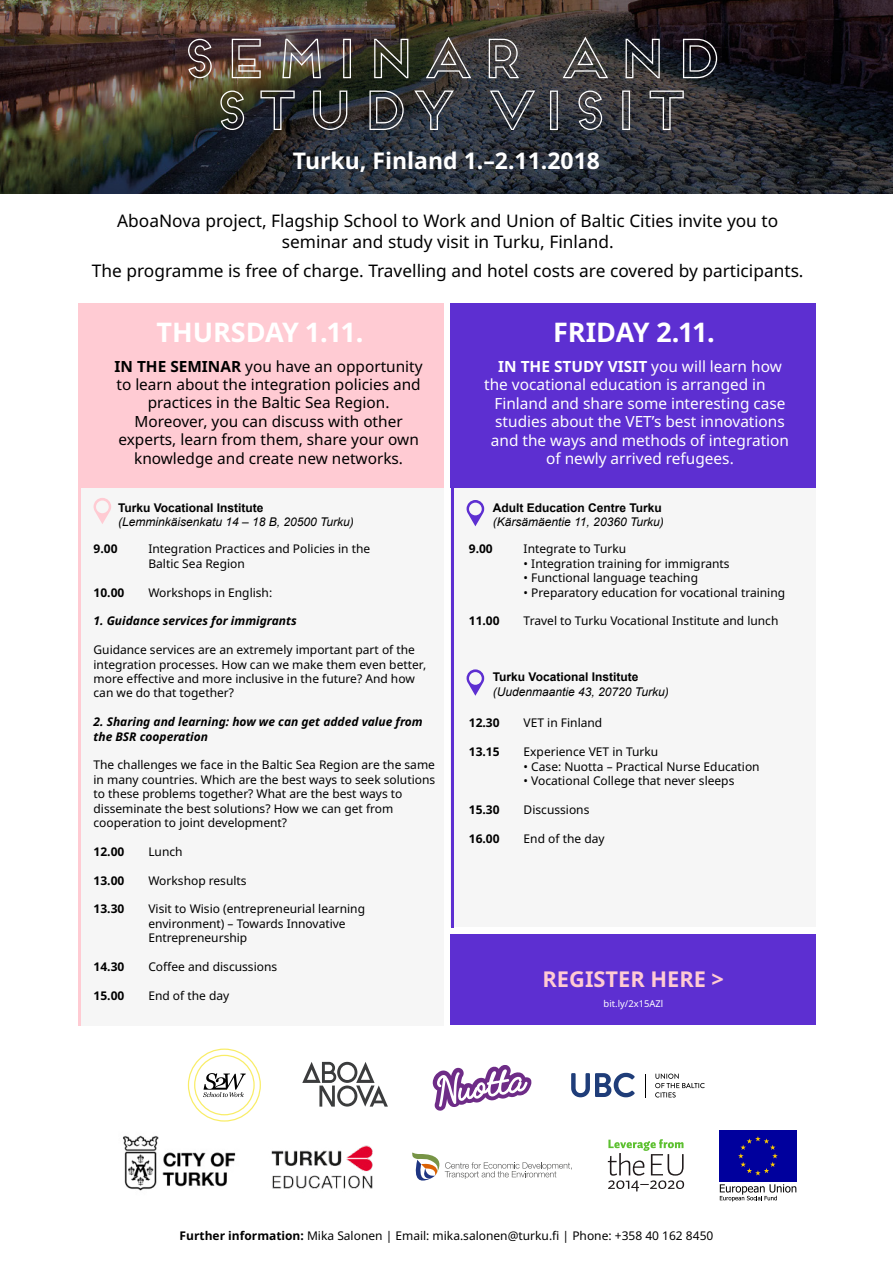
<style>
.page{position:relative;width:893px;height:1263px;background:#fff}
.page>*{position:absolute;margin:0;border:0;box-sizing:border-box;transform-origin:0 0}
.t1{font:52.65px/51.8px "Frontage Outline";color:#fff;text-align:center}
.t2{font:700 27px "Noto Sans";color:#fff}
.t3{font:700 22.95px "Noto Sans";color:#fff}
.t4{font:700 21.75px "Noto Sans";color:#ffcbd3}
.t5{font:17.25px/20.7px "Noto Sans";color:#000;text-align:center}
.t6{font:15.45px/18.5px "Noto Sans";color:#000;text-align:center}
.t7{font:15.45px/18.5px "Noto Sans";color:#fff}
.t8{font:12px/14.4px "Noto Sans";color:#000}
.t9{font:italic 700 12px/14.4px "Noto Sans";color:#000}
.t10{font:italic 12px "Arial";color:#000}
.t11{font:700 12px "Arial";color:#000}
.t12{font:700 12px "Noto Sans";color:#000}
.t13{font:9.3px "Noto Sans";color:#fff}
.s1{font-weight:700}
</style>
<div class="page">
<div style="left:451px;top:485px;width:365px;height:442px;background:#f6f6f6"></div>
<img style="left:0;top:0;width:893px;height:193px">
<div style="left:78px;top:303px;width:365px;height:185px;background:#ffcbd3"></div>
<div style="left:451px;top:303px;width:365px;height:185px;background:#5d2fd1"></div>
<div style="left:78px;top:488px;width:365px;height:538px;background:#f6f6f6"></div>
<svg style="left:302px;top:1062px;width:86px;height:44px"></svg>
<svg style="left:412px;top:1152px;width:160px;height:29px"></svg>
<div style="left:719px;top:1130px;width:77px;height:52px;background:#00009d"></div>
<svg style="left:738px;top:1136px;width:40px;height:39px"></svg>
<svg style="left:720px;top:1184px;width:76px;height:17px"></svg>
<svg style="left:608px;top:1139px;width:76px;height:52px"></svg>
<svg style="left:571px;top:1073px;width:64px;height:24px"></svg>
<svg style="left:655px;top:1073px;width:50px;height:24px"></svg>
<svg style="left:645px;top:1074px;width:1px;height:23px"></svg>
<svg style="left:433px;top:1065px;width:99px;height:46px"></svg>
<img style="left:123px;top:1121px;width:113px;height:70px">
<svg style="left:188px;top:1048px;width:73px;height:73px"></svg>
<img style="left:271px;top:1145px;width:102px;height:44px">
<div style="left:451px;top:934px;width:365px;height:91px;background:#5d2fd1"></div>
<hr style="left:78px;top:488px;width:3px;height:538px;background:#ffcbd3">
<hr style="left:451px;top:488px;width:2px;height:439px;background:#5d2fd1">
<svg style="left:467px;top:500px;width:17px;height:26px"></svg>
<svg style="left:467px;top:669px;width:17px;height:27px"></svg>
<svg style="left:94px;top:498px;width:17px;height:26px"></svg>
<h1 class="t1" style="left:176px;top:31px;width:546px">SEMINAR AND<br>STUDY VISIT</h1>
<h3 class="t3" style="left:293px;top:144px;width:309px">Turku, Finland 1.–2.11.2018</h3>
<h3 class="t5" style="left:117px;top:211px;width:662px">AboaNova project, Flagship School to Work and Union of Baltic Cities invite you to seminar and study visit in Turku, Finland.</h3>
<h3 class="t5" style="left:92px;top:261px;width:713px">The programme is free of charge. Travelling and hotel costs are covered by participants.</h3>
<h2 class="t2" style="left:156px;top:313px;width:208px">THURSDAY 1.11.</h2>
<h2 class="t2" style="left:553px;top:313px;width:163px">FRIDAY 2.11.</h2>
<p class="t6" style="left:115px;top:357px;width:310px"><span class="s1">IN THE SEMINAR</span> you have an opportunity to learn about the integration policies and practices in the Baltic Sea Region.<br>Moreover, you can discuss with other experts, learn from them, share your own knowledge and create new networks.</p>
<p class="t7" style="left:484px;top:357px;width:299px;text-indent:14px"><span class="s1">IN THE STUDY VISIT</span> you will learn how the vocational education is arranged in</p>
<p class="t7" style="left:491px;top:394px;width:300px;text-align:center">Finland and share some interesting case studies about the VET’s best innovations and the ways and methods of integration of newly arrived refugees.</p>
<p class="t11" style="left:118px;top:500px;width:147px">Turku Vocational Institute</p>
<p class="t10" style="left:118px;top:514px;width:237px">(Lemminkäisenkatu 14 – 18 B, 20500 Turku)</p>
<p class="t12" style="left:94px;top:540px;width:26px">9.00</p>
<p class="t8" style="left:148px;top:542px;width:223px">Integration Practices and Policies in the<br>Baltic Sea Region</p>
<p class="t12" style="left:94px;top:584px;width:32px">10.00</p>
<p class="t8" style="left:148px;top:585px;width:125px">Workshops in English:</p>
<p class="t9" style="left:94px;top:614px;width:205px">1. Guidance services for immigrants</p>
<p class="t8" style="left:94px;top:643px;width:334px">Guidance services are an extremely important part of the integration processes. How can we make them even better, more effective and more inclusive in the future? And how can we do that together?</p>
<p class="t9" style="left:94px;top:715px;width:331px">2. Sharing and learning: how we can get added value from the BSR cooperation</p>
<p class="t8" style="left:94px;top:758px;width:343px">The challenges we face in the Baltic Sea Region are the same in many countries. Which are the best ways to seek solutions to these problems together? What are the best ways to disseminate the best solutions? How we can get from cooperation to joint development?</p>
<p class="t12" style="left:94px;top:843px;width:32px">12.00</p>
<p class="t8" style="left:148px;top:844px;width:36px">Lunch</p>
<p class="t12" style="left:94px;top:872px;width:32px">13.00</p>
<p class="t8" style="left:148px;top:873px;width:100px">Workshop results</p>
<p class="t12" style="left:94px;top:900px;width:32px">13.30</p>
<p class="t8" style="left:148px;top:902px;width:218px">Visit to Wisio (entrepreneurial learning environment) – Towards Innovative<br>Entrepreneurship</p>
<p class="t12" style="left:94px;top:958px;width:32px">14.30</p>
<p class="t8" style="left:148px;top:960px;width:130px">Coffee and discussions</p>
<p class="t12" style="left:94px;top:987px;width:32px">15.00</p>
<p class="t8" style="left:148px;top:988px;width:82px">End of the day</p>
<p class="t11" style="left:493px;top:500px;width:171px">Adult Education Centre Turku</p>
<p class="t10" style="left:493px;top:514px;width:172px">(Kärsämäentie 11, 20360 Turku)</p>
<p class="t12" style="left:469px;top:540px;width:26px">9.00</p>
<p class="t8" style="left:524px;top:542px;width:104px">Integrate to Turku</p>
<p class="t8" style="left:524px;top:556px;width:207px">• Integration training for immigrants</p>
<p class="t8" style="left:524px;top:571px;width:176px">• Functional language teaching</p>
<p class="t8" style="left:524px;top:585px;width:263px">• Preparatory education for vocational training</p>
<p class="t12" style="left:469px;top:612px;width:32px">11.00</p>
<p class="t8" style="left:524px;top:614px;width:256px">Travel to Turku Vocational Institute and lunch</p>
<p class="t11" style="left:493px;top:669px;width:147px">Turku Vocational Institute</p>
<p class="t10" style="left:493px;top:684px;width:177px">(Uudenmaantie 43, 20720 Turku)</p>
<p class="t12" style="left:469px;top:715px;width:32px">12.30</p>
<p class="t8" style="left:524px;top:716px;width:80px">VET in Finland</p>
<p class="t12" style="left:469px;top:743px;width:32px">13.15</p>
<p class="t8" style="left:524px;top:745px;width:136px">Experience VET in Turku</p>
<p class="t8" style="left:524px;top:759px;width:238px">• Case: Nuotta – Practical Nurse Education</p>
<p class="t8" style="left:524px;top:774px;width:212px">• Vocational College that never sleeps</p>
<p class="t12" style="left:469px;top:801px;width:32px">15.30</p>
<p class="t8" style="left:524px;top:802px;width:67px">Discussions</p>
<p class="t12" style="left:469px;top:830px;width:32px">16.00</p>
<p class="t8" style="left:524px;top:831px;width:82px">End of the day</p>
<h3 class="t4" style="left:543px;top:964px;width:183px">REGISTER HERE &gt;</h3>
<p class="t13" style="left:604px;top:997px;width:61px">bit.ly/2x15AZl</p>
<p class="t8" style="left:180px;top:1229px;width:535px"><span class="s1">Further information:</span> Mika Salonen | Email: mika.salonen@turku.fi | Phone: +358 40 162 8450</p>
</div>
